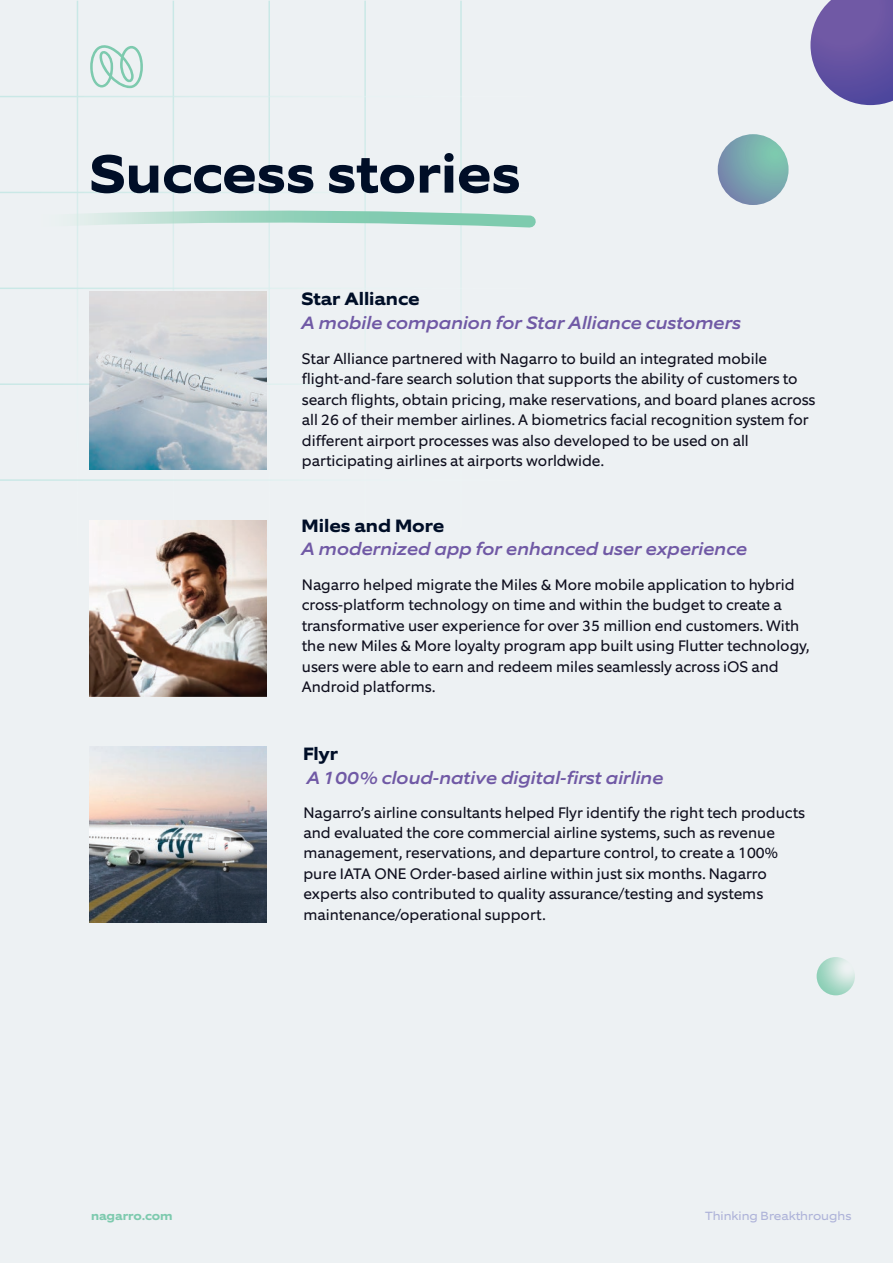
<style>
.page{position:relative;width:893px;height:1263px;background:#edf1f3}
.page>*{position:absolute;margin:0;border:0;box-sizing:border-box;transform-origin:0 0}
.t1{font:700 54px "Equip Extended";color:#000e27}
.t2{font:italic 500 18px "Equip Extended";color:#7059a5}
.t3{font:700 18px "Equip Extended";color:#000e27}
.t4{font:15.3px/20.4px "Equip";color:#0e0e1d}
.t5{font:12px "Equip Extended";color:#aeb3d9}
.t6{font:700 12px "Equip Extended";color:#7dcaae}
</style>
<div class="page">
<hr style="left:77px;top:1px;width:1px;height:575px;background:#fff">
<hr style="left:173px;top:1px;width:1px;height:575px;background:#fff">
<hr style="left:268px;top:1px;width:2px;height:575px;background:#fff">
<hr style="left:364px;top:1px;width:2px;height:575px;background:#fff">
<hr style="left:460px;top:1px;width:2px;height:575px;background:#fff">
<hr style="left:0;top:96px;width:557px;height:1px;background:#fff">
<hr style="left:0;top:192px;width:557px;height:1px;background:#fff">
<hr style="left:0;top:288px;width:557px;height:1px;background:#fff">
<hr style="left:0;top:383px;width:557px;height:2px;background:#fff">
<hr style="left:0;top:479px;width:557px;height:2px;background:#fff">
<svg style="left:76px;top:210px;width:460px;height:24px"></svg>
<svg style="left:810px;top:0;width:83px;height:105px;background:#7767ac"></svg>
<svg style="left:817px;top:957px;width:38px;height:38px"></svg>
<svg style="left:718px;top:134px;width:71px;height:71px;background:#7aa8af"></svg>
<svg style="left:90px;top:45px;width:53px;height:43px"></svg>
<img style="left:89px;top:292px;width:178px;height:177px">
<img style="left:89px;top:520px;width:178px;height:176px">
<img style="left:89px;top:746px;width:178px;height:176px">
<h1 class="t1" style="left:89px;top:140px;width:433px">Success stories</h1>
<p class="t3" style="left:302px;top:287px;width:120px">Star Alliance</p>
<p class="t2" style="left:302px;top:311px;width:441px">A mobile companion for Star Alliance customers</p>
<p class="t4" style="left:302px;top:349px;width:515px">Star Alliance partnered with Nagarro to build an integrated mobile flight-and-fare search solution that supports the ability of customers to search flights, obtain pricing, make reservations, and board planes across all 26 of their member airlines. A biometrics facial recognition system for different airport processes was also developed to be used on all participating airlines at airports worldwide.</p>
<p class="t3" style="left:302px;top:515px;width:144px">Miles and More</p>
<p class="t2" style="left:302px;top:537px;width:447px">A modernized app for enhanced user experience</p>
<p class="t4" style="left:302px;top:575px;width:509px">Nagarro helped migrate the Miles &amp; More mobile application to hybrid cross-platform technology on time and within the budget to create a transformative user experience for over 35 million end customers. With the new Miles &amp; More loyalty program app built using Flutter technology, users were able to earn and redeem miles seamlessly across iOS and Android platforms.</p>
<p class="t3" style="left:303px;top:742px;width:36px">Flyr</p>
<p class="t2" style="left:307px;top:766px;width:358px">A 100% cloud-native digital-first airline</p>
<p class="t4" style="left:303px;top:802px;width:503px">Nagarro’s airline consultants helped Flyr identify the right tech products and evaluated the core commercial airline systems, such as revenue management, reservations, and departure control, to create a 100% pure IATA ONE Order-based airline within just six months. Nagarro experts also contributed to quality assurance/testing and systems maintenance/operational support.</p>
<p class="t6" style="left:91px;top:1208px;width:83px">nagarro.com</p>
<p class="t5" style="left:705px;top:1208px;width:148px">Thinking Breakthroughs</p>
</div>
